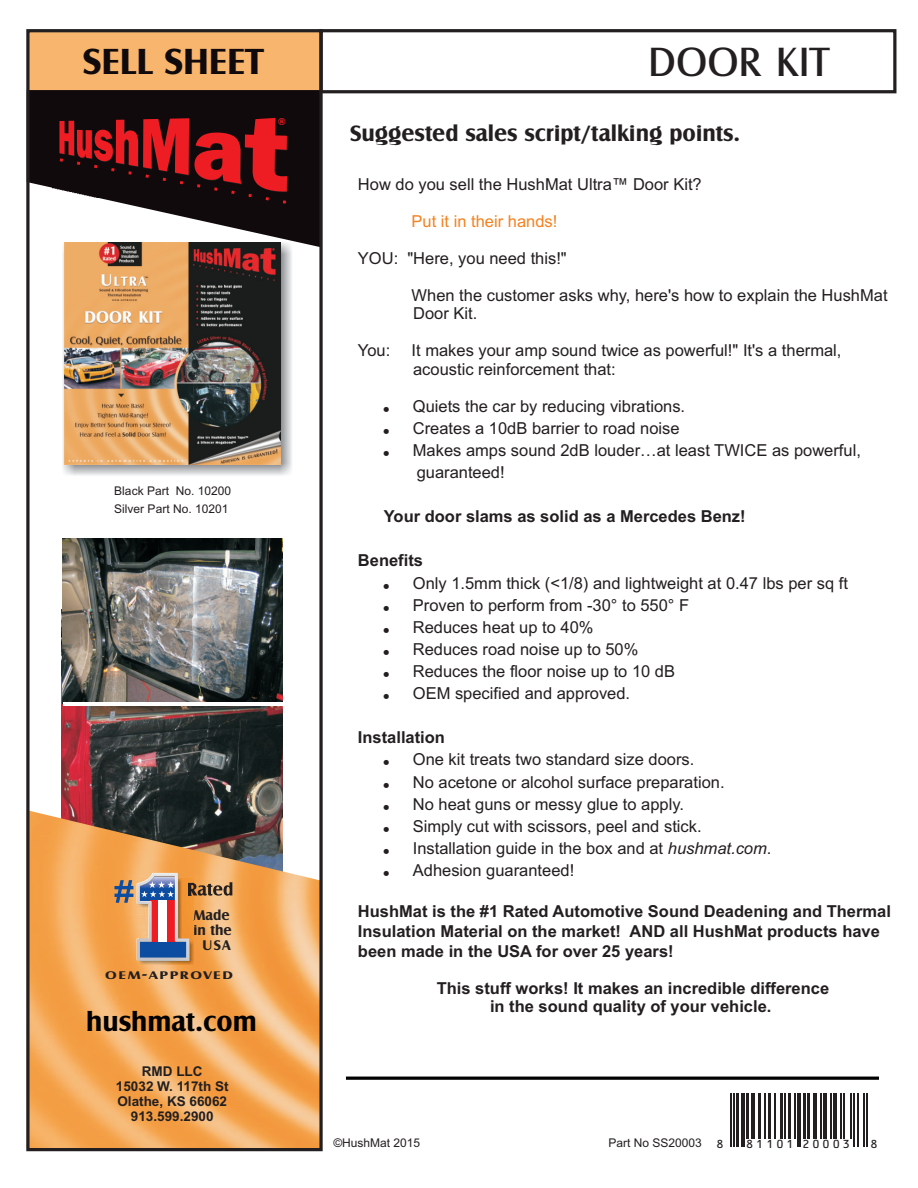
<style>
.page{position:relative;width:918px;height:1188px;background:#fff}
.page>*{position:absolute;margin:0;border:0;box-sizing:border-box;transform-origin:0 0}
.t1{font:42.3px "Castle T";color:#231f20}
.t2{font:700 37.65px "Castle T";color:#110a0c}
.t3{font:700 27.9px "Castle T";color:#010101}
.t4{font:700 23.1px "Castle T";color:#231f20}
.t5{font:16.5px/22px "Arial";color:#231f20}
.t6{font:700 16.5px/20.2px "Arial";color:#231f20}
.t7{font:16.5px "Arial";color:#f58220}
.t8{font:700 14.55px/14.7px "Castle T";color:#231f20;text-align:center}
.t9{font:700 13.5px/15.1px "Arial";color:#231f20;text-align:center}
.t10{font:12.9px "OCRB10 Pitch BT";letter-spacing:.175em;color:#231f20}
.t11{font:12px/18.1px "Arial";color:#231f20}
.t12{font:700 11.4px "Castle T";letter-spacing:.1em;color:#231f20;scale:1.35 1}
.t13{font:700 9.75px "Folio BT";color:#ee1d23}
.s1{font-size:14.4px}
.s2{font-style:italic}
</style>
<div class="page">
<img style="left:62px;top:704px;width:220px;height:106px">
<div style="left:28px;top:30px;width:293px;height:61px;background:#f7b56d"></div>
<svg style="left:30px;top:810px;width:289px;height:337px;background:#e4a25d"></svg>
<svg style="left:30px;top:90px;width:289px;height:157px;fill:#110a0c"></svg>
<img style="left:139px;top:961px;width:55px;height:3px">
<svg style="left:115px;top:873px;width:117px;height:88px;background:#c89976"></svg>
<div style="left:53px;top:112px;width:240px;height:86px;background:#110a0c"></div>
<svg style="left:59px;top:118px;width:229px;height:86px;background:#6b171b"></svg>
<hr style="left:346px;top:1077px;width:533px;height:3px;background:#010101">
<div style="left:26px;top:29px;width:297px;height:1122px;border:3px solid #231f20"></div>
<div style="left:319px;top:29px;width:577px;height:64px;border:3px solid #231f20"></div>
<img style="left:62px;top:539px;width:220px;height:165px">
<img style="left:63px;top:242px;width:229px;height:233px">
<img style="left:64px;top:243px;width:217px;height:221px">
<hr style="left:63px;top:703px;width:221px;height:3px;background:#fff">
<hr style="left:731px;top:1093px;width:1px;height:54px;background:#231f20">
<hr style="left:734px;top:1093px;width:1px;height:54px;background:#231f20">
<hr style="left:737px;top:1093px;width:2px;height:54px;background:#231f20">
<hr style="left:741px;top:1093px;width:4px;height:54px;background:#231f20">
<hr style="left:747px;top:1093px;width:2px;height:46px;background:#231f20">
<hr style="left:751px;top:1093px;width:4px;height:46px;background:#231f20">
<hr style="left:758px;top:1093px;width:3px;height:46px;background:#231f20">
<hr style="left:764px;top:1093px;width:1px;height:46px;background:#231f20">
<hr style="left:768px;top:1093px;width:3px;height:46px;background:#231f20">
<hr style="left:774px;top:1093px;width:1px;height:46px;background:#231f20">
<hr style="left:780px;top:1093px;width:2px;height:46px;background:#231f20">
<hr style="left:784px;top:1093px;width:1px;height:46px;background:#231f20">
<hr style="left:788px;top:1093px;width:3px;height:46px;background:#231f20">
<hr style="left:794px;top:1093px;width:1px;height:46px;background:#231f20">
<hr style="left:797px;top:1093px;width:1px;height:54px;background:#231f20">
<hr style="left:800px;top:1093px;width:1px;height:54px;background:#231f20">
<hr style="left:803px;top:1093px;width:2px;height:46px;background:#231f20">
<hr style="left:807px;top:1093px;width:3px;height:46px;background:#231f20">
<hr style="left:813px;top:1093px;width:4px;height:46px;background:#231f20">
<hr style="left:820px;top:1093px;width:1px;height:46px;background:#231f20">
<hr style="left:823px;top:1093px;width:4px;height:46px;background:#231f20">
<hr style="left:830px;top:1093px;width:1px;height:46px;background:#231f20">
<hr style="left:833px;top:1093px;width:4px;height:46px;background:#231f20">
<hr style="left:840px;top:1093px;width:1px;height:46px;background:#231f20">
<hr style="left:843px;top:1093px;width:1px;height:46px;background:#231f20">
<hr style="left:850px;top:1093px;width:1px;height:46px;background:#231f20">
<hr style="left:853px;top:1093px;width:1px;height:54px;background:#231f20">
<hr style="left:858px;top:1093px;width:1px;height:54px;background:#231f20">
<hr style="left:863px;top:1093px;width:1px;height:54px;background:#231f20">
<hr style="left:866px;top:1093px;width:1px;height:54px;background:#231f20">
<h2 class="t2" style="left:83px;top:43px;width:182px">SELL SHEET</h2>
<p class="t13" style="left:278px;top:118px;width:10px">®</p>
<p class="t11" style="left:114px;top:482px;width:118px">Black Part No. 10200<br>Silver Part No. 10201</p>
<p class="t8" style="left:193px;top:908px;width:40px">Made in the<br>USA</p>
<p class="t12" style="left:105px;top:969px;width:96px">OEM<span class="s1">-</span>APPROVED</p>
<h3 class="t3" style="left:86px;top:1008px;width:172px">hushmat.com</h3>
<p class="t9" style="left:116px;top:1065px;width:114px">RMD LLC<br>15032 W. 117th St<br>Olathe, KS 66062<br>913.599.2900</p>
<h1 class="t1" style="left:648px;top:41px;width:182px">DOOR KIT</h1>
<h3 class="t4" style="left:350px;top:121px;width:392px">Suggested sales script/talking points.</h3>
<p class="t5" style="left:358px;top:175px;width:345px">How do you sell the HushMat Ultra™ Door Kit?</p>
<p class="t7" style="left:412px;top:215px;width:147px">Put it in their hands!</p>
<p class="t5" style="left:358px;top:249px;width:210px">YOU: "Here, you need this!"</p>
<p class="t5" style="left:412px;top:287px;width:478px;line-height:18.5px">When the customer asks why, here's how to explain the HushMat<br>Door Kit.</p>
<p class="t5" style="left:358px;top:341px;width:34px">You:</p>
<p class="t5" style="left:412px;top:343px;width:431px;line-height:18.5px">It makes your amp sound twice as powerful!" It's a thermal, acoustic reinforcement that:</p>
<p class="t5" style="left:413px;top:396px;width:450px">Quiets the car by reducing vibrations.<br>Creates a 10dB barrier to road noise<br>Makes amps sound 2dB louder…at least TWICE as powerful, guaranteed!</p>
<p class="t6" style="left:384px;top:508px;width:363px">Your door slams as solid as a Mercedes Benz!</p>
<p class="t6" style="left:358px;top:552px;width:67px">Benefits</p>
<p class="t5" style="left:413px;top:573px;width:437px">Only 1.5mm thick (&lt;1/8) and lightweight at 0.47 lbs per sq ft Proven to perform from -30° to 550° F<br>Reduces heat up to 40%<br>Reduces road noise up to 50%<br>Reduces the floor noise up to 10 dB<br>OEM specified and approved.</p>
<p class="t6" style="left:358px;top:729px;width:89px">Installation</p>
<p class="t5" style="left:413px;top:750px;width:360px">One kit treats two standard size doors.<br>No acetone or alcohol surface preparation.<br>No heat guns or messy glue to apply.<br>Simply cut with scissors, peel and stick.<br>Installation guide in the box and at <span class="s2">hushmat.com</span>.<br>Adhesion guaranteed!</p>
<p class="t6" style="left:358px;top:902px;width:534px">HushMat is the #1 Rated Automotive Sound Deadening and Thermal<br>Insulation Material on the market! AND all HushMat products have been made in the USA for over 25 years!</p>
<p class="t6" style="left:437px;top:981px;width:394px;line-height:18.5px;text-align:center">This stuff works! It makes an incredible difference in the sound quality of your vehicle.</p>
<p class="t11" style="left:333px;top:1135px;width:88px">©HushMat 2015</p>
<p class="t11" style="left:608px;top:1135px;width:95px">Part No SS20003</p>
<p class="t10" style="left:716px;top:1138px;width:9px">8</p>
<p class="t10" style="left:746px;top:1138px;width:106px">81101 20003</p>
<p class="t10" style="left:870px;top:1138px;width:9px">8</p>
</div>
